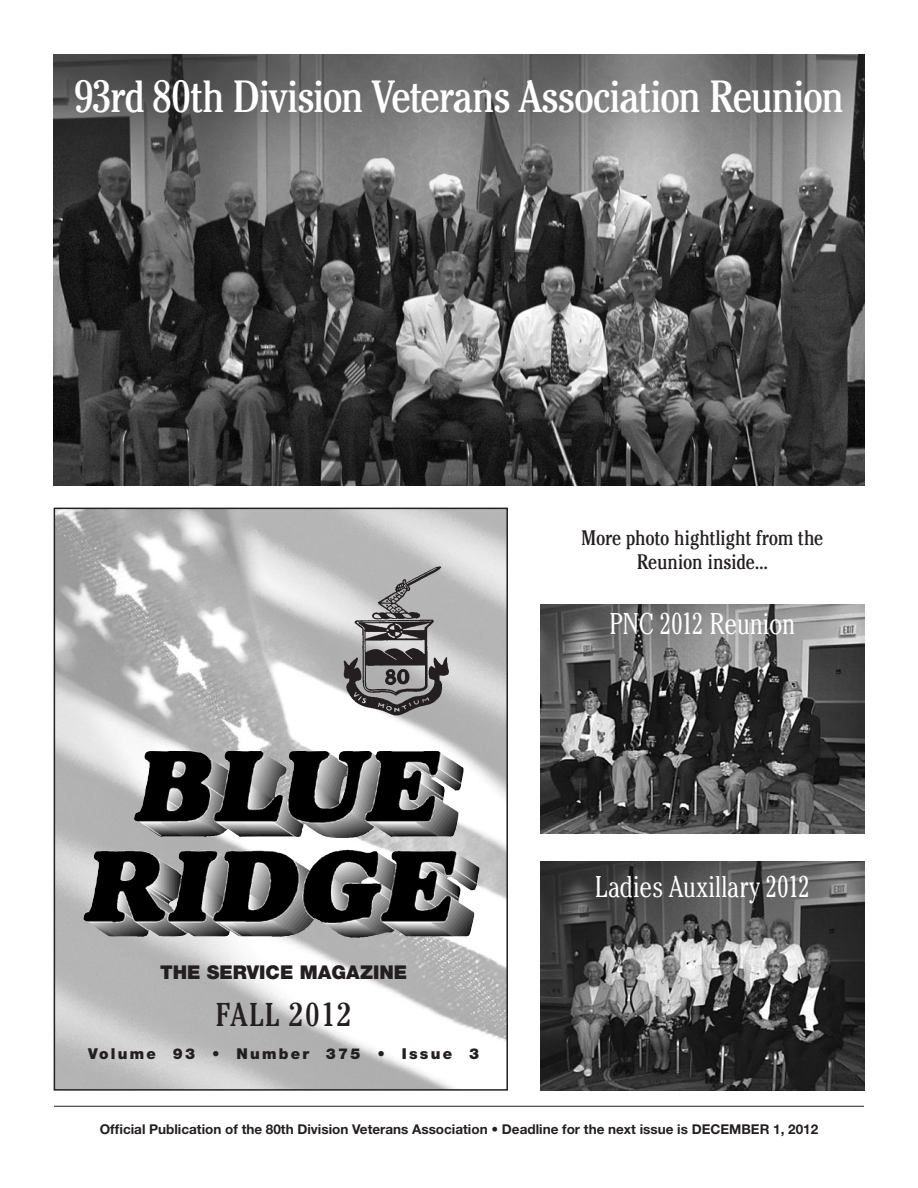
<style>
.page{position:relative;width:918px;height:1188px;background:#fff}
.page>*{position:absolute;margin:0;border:0;box-sizing:border-box;transform-origin:0 0}
.t1{font:condensed 45px "Cheltenham Std";letter-spacing:-.03em;color:#fff}
.t2{font:condensed 33px "Cheltenham Std";letter-spacing:.04em;color:#231f20}
.t3{font:300 condensed 30px "Cheltenham Std";letter-spacing:-.01em;color:#fff}
.t4{font:condensed 21px/24px "Cheltenham Std";letter-spacing:-.01em;color:#231f20;text-align:center}
.t5{font:900 19.05px "Helvetica Neue";color:#231f20}
.t6{font:900 15px "Helvetica Neue";letter-spacing:.15em;color:#231f20}
.t7{font:700 13.5px "Helvetica Neue";color:#231f20}
</style>
<div class="page">
<img style="left:57px;top:511px;width:448px;height:577px">
<div style="left:54px;top:508px;width:454px;height:583px;border:2px solid #231f20"></div>
<img style="left:134px;top:751px;width:178px;height:86px">
<hr style="left:54px;top:1106px;width:810px;height:1px;background:#231f20">
<img style="left:339px;top:564px;width:115px;height:154px">
<img style="left:54px;top:54px;width:810px;height:432px">
<img style="left:540px;top:861px;width:324px;height:230px">
<img style="left:540px;top:604px;width:324px;height:230px">
<h1 class="t1" style="left:74px;top:69px;width:772px">93rd 80th Division Veterans Association Reunion</h1>
<h3 class="t4" style="left:581px;top:526px;width:244px">More photo hightlight from the<br>Reunion inside...</h3>
<h3 class="t3" style="left:609px;top:606px;width:187px">PNC 2012 Reunion</h3>
<h3 class="t5" style="left:160px;top:960px;width:249px">The Service Magazine</h3>
<h2 class="t2" style="left:216px;top:995px;width:138px">FALL 2012</h2>
<p class="t6" style="left:88px;top:1045px;width:393px">Volume 93 • Number 375 • Issue 3</p>
<h3 class="t3" style="left:595px;top:869px;width:217px">Ladies Auxillary 2012</h3>
<p class="t7" style="left:100px;top:1121px;width:720px">Official Publication of the 80th Division Veterans Association • Deadline for the next issue is DECEMBER 1, 2012</p>
</div>
